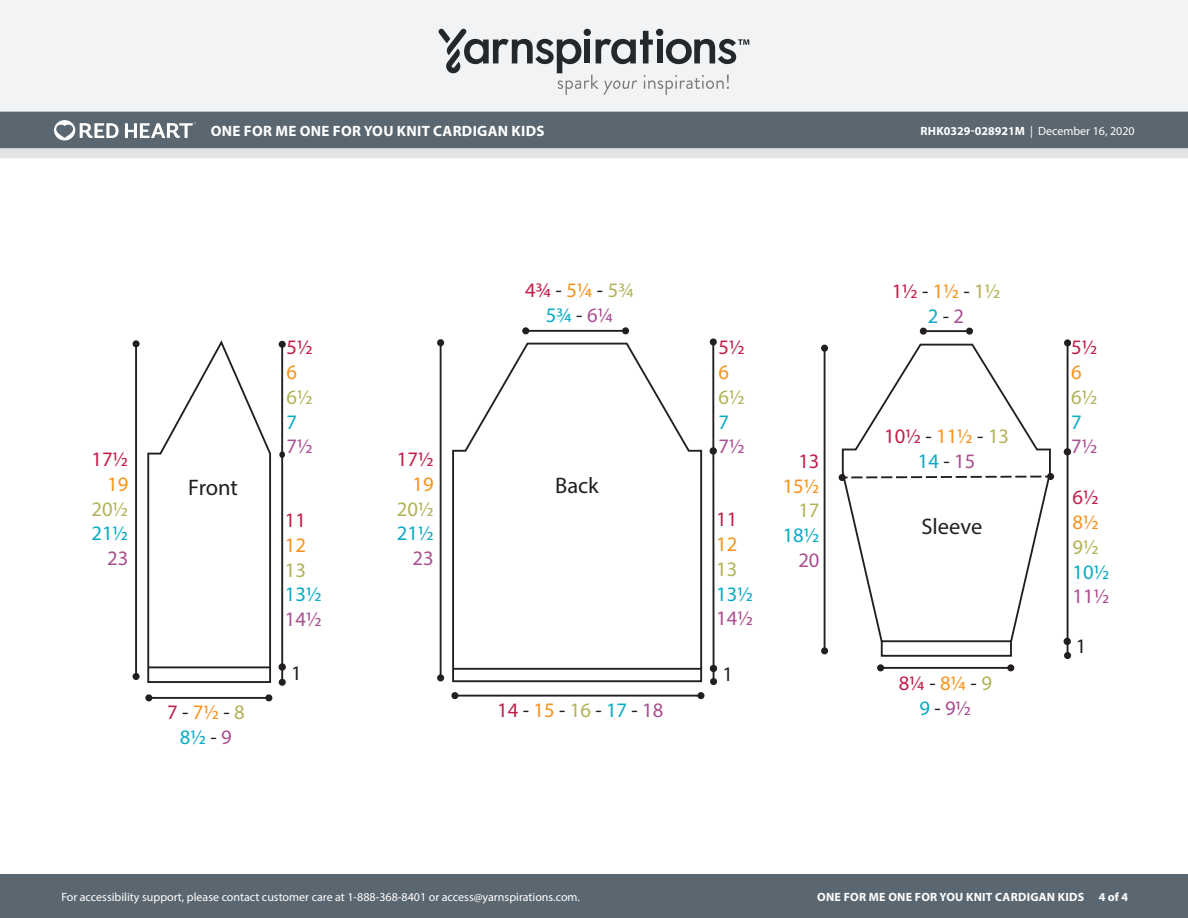
<style>
.page{position:relative;width:1188px;height:918px;background:#fff}
.page>*{position:absolute;margin:0;border:0;box-sizing:border-box;transform-origin:0 0}
.t1{font:22.5px "Myriad Pro";color:#231f20}
.t2{font:20.7px/24.8px "Myriad Pro";color:#c31e49}
.t3{font:20.7px/24.8px "Myriad Pro";color:#231f20;text-align:center}
.t4{font:20.7px/24.8px "Myriad Pro";color:#0aabc4}
.t5{font:20.7px/24.8px "Myriad Pro";color:#f7931d;text-align:right}
.t6{font:20.7px "Myriad Pro";color:#aa4f90}
.t7{font:700 15px "Myriad Pro";letter-spacing:.02em;color:#fff}
.t8{font:12px "Myriad Pro";color:#fff}
.t9{font:700 12px "Myriad Pro";letter-spacing:.02em;color:#fff}
.s1{font-weight:700}
.s2{color:#c31e49}
.s3{color:#f7931d}
.s4{color:#b2b258}
.s5{color:#0aabc4}
.s6{color:#aa4f90}
.s7{color:#231f20}
</style>
<div class="page">
<div style="left:0;top:875px;width:1188px;height:43px;background:#5a6670"></div>
<div style="left:0;top:111px;width:1188px;height:38px;background:#5a6670"></div>
<svg style="left:0;top:148px;width:1188px;height:10px;background:#e1e0e0"></svg>
<div style="left:0;top:0;width:1188px;height:112px;background:#f2f3f4"></div>
<svg style="left:438px;top:29px;width:311px;height:66px"></svg>
<svg style="left:54px;top:120px;width:65px;height:20px"></svg>
<svg style="left:125px;top:122px;width:71px;height:16px"></svg>
<svg style="left:147px;top:340px;width:124px;height:343px"></svg>
<svg style="left:452px;top:342px;width:251px;height:341px"></svg>
<svg style="left:841px;top:343px;width:210px;height:301px"></svg>
<hr style="left:453px;top:668px;width:248px;height:2px;background:#231f20">
<hr style="left:149px;top:666px;width:121px;height:2px;background:#231f20">
<div style="left:881px;top:640px;width:131px;height:17px;border:2px solid #231f20"></div>
<hr style="left:149px;top:697px;width:120px;height:2px;background:#231f20">
<div style="left:145px;top:694px;width:7px;height:7px;background:#231f20;border-radius:50%"></div>
<div style="left:265px;top:694px;width:7px;height:7px;background:#231f20;border-radius:50%"></div>
<hr style="left:135px;top:344px;width:2px;height:333px;background:#231f20">
<div style="left:133px;top:340px;width:7px;height:7px;background:#231f20;border-radius:50%"></div>
<div style="left:133px;top:673px;width:7px;height:7px;background:#231f20;border-radius:50%"></div>
<hr style="left:526px;top:330px;width:100px;height:2px;background:#231f20">
<div style="left:522px;top:327px;width:7px;height:7px;background:#231f20;border-radius:50%"></div>
<div style="left:622px;top:327px;width:7px;height:7px;background:#231f20;border-radius:50%"></div>
<hr style="left:712px;top:342px;width:3px;height:340px;background:#231f20">
<div style="left:710px;top:338px;width:7px;height:7px;background:#231f20;border-radius:50%"></div>
<div style="left:710px;top:678px;width:7px;height:7px;background:#231f20;border-radius:50%"></div>
<hr style="left:440px;top:343px;width:2px;height:335px;background:#231f20">
<div style="left:437px;top:339px;width:7px;height:7px;background:#231f20;border-radius:50%"></div>
<div style="left:437px;top:674px;width:7px;height:7px;background:#231f20;border-radius:50%"></div>
<hr style="left:455px;top:695px;width:246px;height:2px;background:#231f20">
<div style="left:697px;top:692px;width:7px;height:7px;background:#231f20;border-radius:50%"></div>
<div style="left:451px;top:692px;width:7px;height:7px;background:#231f20;border-radius:50%"></div>
<hr style="left:880px;top:667px;width:131px;height:2px;background:#231f20">
<div style="left:877px;top:664px;width:7px;height:7px;background:#231f20;border-radius:50%"></div>
<div style="left:1007px;top:664px;width:7px;height:7px;background:#231f20;border-radius:50%"></div>
<hr style="left:1067px;top:343px;width:2px;height:313px;background:#231f20">
<div style="left:1064px;top:339px;width:7px;height:7px;background:#231f20;border-radius:50%"></div>
<div style="left:1064px;top:652px;width:7px;height:7px;background:#231f20;border-radius:50%"></div>
<hr style="left:824px;top:348px;width:2px;height:303px;background:#231f20">
<div style="left:821px;top:345px;width:7px;height:7px;background:#231f20;border-radius:50%"></div>
<div style="left:821px;top:647px;width:7px;height:7px;background:#231f20;border-radius:50%"></div>
<hr style="left:923px;top:330px;width:47px;height:2px;background:#231f20">
<div style="left:920px;top:328px;width:7px;height:7px;background:#231f20;border-radius:50%"></div>
<div style="left:966px;top:328px;width:7px;height:7px;background:#231f20;border-radius:50%"></div>
<div style="left:279px;top:451px;width:6px;height:7px;background:#231f20;border-radius:50%"></div>
<svg style="left:845px;top:475px;width:203px;height:4px"></svg>
<div style="left:839px;top:474px;width:7px;height:7px;background:#231f20;border-radius:50%"></div>
<div style="left:1047px;top:473px;width:7px;height:7px;background:#231f20;border-radius:50%"></div>
<hr style="left:281px;top:344px;width:2px;height:338px;background:#231f20">
<div style="left:279px;top:341px;width:7px;height:7px;background:#231f20;border-radius:50%"></div>
<div style="left:279px;top:679px;width:7px;height:7px;background:#231f20;border-radius:50%"></div>
<div style="left:710px;top:665px;width:7px;height:7px;background:#231f20;border-radius:50%"></div>
<div style="left:279px;top:663px;width:7px;height:8px;background:#231f20;border-radius:50%"></div>
<div style="left:710px;top:447px;width:7px;height:8px;background:#231f20;border-radius:50%"></div>
<div style="left:1064px;top:638px;width:7px;height:7px;background:#231f20;border-radius:50%"></div>
<div style="left:1064px;top:448px;width:7px;height:8px;background:#231f20;border-radius:50%"></div>
<p class="t7" style="left:211px;top:121px;width:335px">ONE FOR ME ONE FOR YOU KNIT CARDIGAN KIDS</p>
<p class="t8" style="left:921px;top:124px;width:216px"><span class="s1">RHK0329-028921M</span> | December 16, 2020</p>
<p class="t3" style="left:525px;top:278px;width:110px"><span class="s2">4¾</span> - <span class="s3">5¼</span> - <span class="s4">5¾<br></span><span class="s5">5¾</span> - <span class="s6">6¼</span></p>
<p class="t2" style="left:286px;top:335px;width:28px">5½<br><span class="s3">6<br></span><span class="s4">6½<br></span><span class="s5">7<br></span><span class="s6">7½</span></p>
<p class="t2" style="left:718px;top:335px;width:28px">5½<br><span class="s3">6<br></span><span class="s4">6½<br></span><span class="s5">7<br></span><span class="s6">7½</span></p>
<p class="t2" style="left:91px;top:446px;width:38px;text-align:right">17½<br><span class="s3">19<br></span><span class="s4">20½<br></span><span class="s5">21½<br></span><span class="s6">23</span></p>
<p class="t2" style="left:397px;top:446px;width:38px;text-align:right">17½<br><span class="s3">19<br></span><span class="s4">20½<br></span><span class="s5">21½<br></span><span class="s6">23</span></p>
<p class="t5" style="left:783px;top:448px;width:38px"><span class="s2">13<br></span>15½<br><span class="s4">17<br></span><span class="s5">18½<br></span><span class="s6">20</span></p>
<p class="t1" style="left:188px;top:473px;width:51px">Front</p>
<p class="t1" style="left:555px;top:471px;width:45px">Back</p>
<p class="t4" style="left:716px;top:507px;width:38px"><span class="s2">11<br></span><span class="s3">12<br></span><span class="s4">13<br></span>13½<br><span class="s6">14½</span></p>
<p class="t4" style="left:285px;top:508px;width:38px"><span class="s2">11<br></span><span class="s3">12<br></span><span class="s4">13<br></span>13½<br><span class="s6">14½</span></p>
<p class="t3" style="left:291px;top:660px;width:12px">1</p>
<p class="t3" style="left:722px;top:662px;width:12px">1</p>
<p class="t3" style="left:892px;top:278px;width:110px"><span class="s2">1½</span> - <span class="s3">1½</span> - <span class="s4">1½<br></span><span class="s5">2</span> - <span class="s6">2</span></p>
<p class="t2" style="left:884px;top:424px;width:126px;text-align:center">10½ <span class="s7">-</span> <span class="s3">11½</span> <span class="s7">-</span> <span class="s4">13<br></span><span class="s5">14</span> <span class="s7">-</span> <span class="s6">15</span></p>
<p class="t1" style="left:922px;top:513px;width:62px">Sleeve</p>
<p class="t2" style="left:899px;top:670px;width:95px">8¼ <span class="s7">-</span> <span class="s3">8¼</span> <span class="s7">-</span> <span class="s4">9</span></p>
<p class="t3" style="left:167px;top:699px;width:79px"><span class="s2">7</span> - <span class="s3">7½</span> - <span class="s4">8</span></p>
<p class="t6" style="left:919px;top:695px;width:53px"><span class="s5">9</span> <span class="s7">-</span> 9½</p>
<p class="t4" style="left:180px;top:724px;width:53px">8½ <span class="s7">-</span> <span class="s6">9</span></p>
<p class="t3" style="left:497px;top:697px;width:168px"><span class="s2">14</span> - <span class="s3">15</span> - <span class="s4">16</span> - <span class="s5">17</span> - <span class="s6">18</span></p>
<p class="t2" style="left:1071px;top:335px;width:28px">5½<br><span class="s3">6<br></span><span class="s4">6½<br></span><span class="s5">7<br></span><span class="s6">7½</span></p>
<p class="t4" style="left:1073px;top:485px;width:38px"><span class="s2">6½<br></span><span class="s3">8½<br></span><span class="s4">9½<br></span>10½<br><span class="s6">11½</span></p>
<p class="t3" style="left:1076px;top:634px;width:12px">1</p>
<p class="t8" style="left:61px;top:889px;width:520px">For accessibility support, please contact customer care at 1-888-368-8401 or access@yarnspirations.com.</p>
<p class="t9" style="left:817px;top:889px;width:312px">ONE FOR ME ONE FOR YOU KNIT CARDIGAN KIDS 4 of 4</p>
</div>
